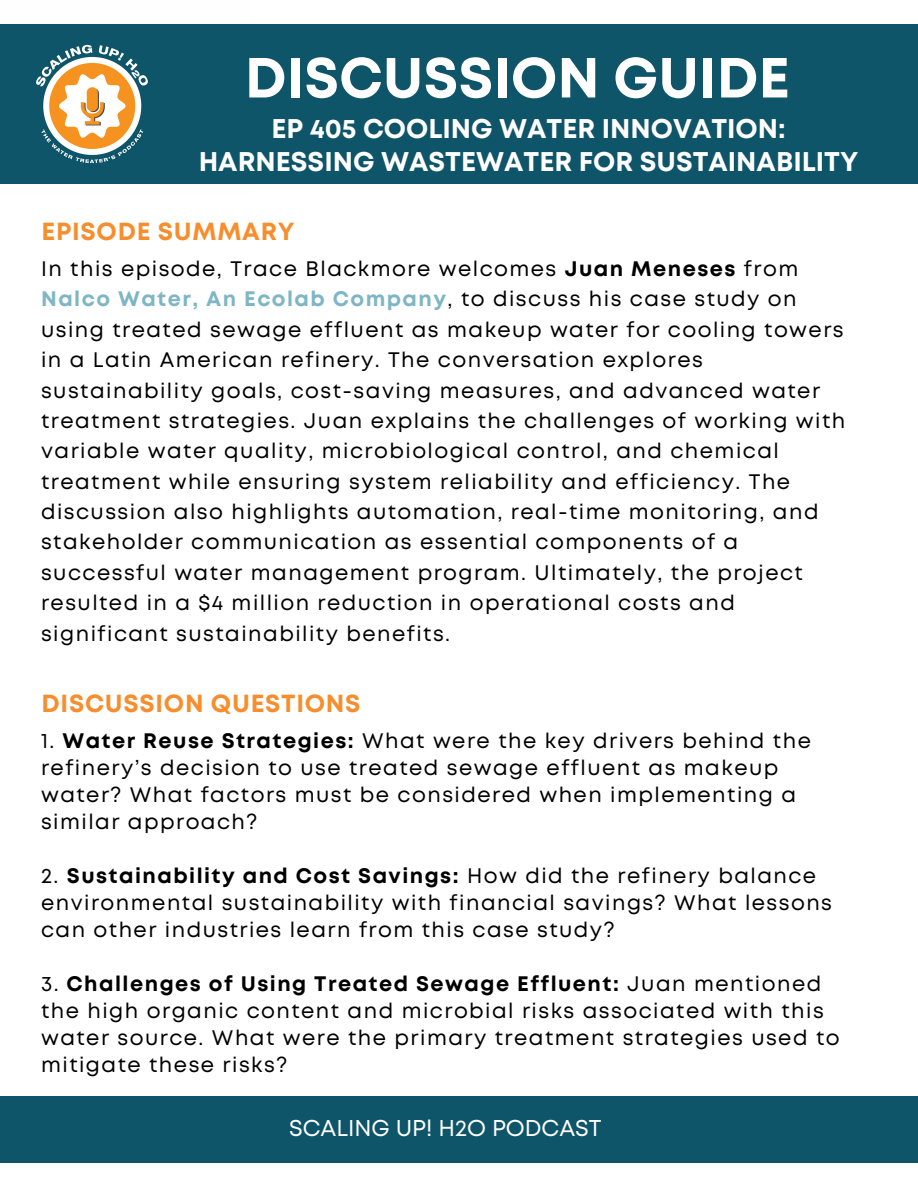
<style>
.page{position:relative;width:918px;height:1188px;background:#fff}
.page>*{position:absolute;margin:0;border:0;box-sizing:border-box;transform-origin:0 0}
.t1{font:700 56.4px "Mont";color:#fffefe}
.t2{font:700 27px/32.7px "Mont";color:#fffefe;text-align:center}
.t3{font:700 24.75px "Mont";letter-spacing:.03em;color:#f78e2d}
.t4{font:22.8px "Mont";color:#fffefe}
.t5{font:21px/30.3px "Mont";letter-spacing:.07em;color:#000}
.s1{font-weight:700}
.s2{font-weight:700;color:#7eb6c6}
</style>
<div class="page">
<div style="left:0;top:25px;width:918px;height:159px;background:#0f5569"></div>
<img style="left:36px;top:44px;width:112px;height:120px">
<div style="left:0;top:1096px;width:918px;height:67px;background:#0f5569"></div>
<p class="t1" style="left:245px;top:57px;width:547px">DISCUSSION GUIDE</p>
<p class="t2" style="left:199px;top:114px;width:661px">EP 405 COOLING WATER INNOVATION:<br>HARNESSING WASTEWATER FOR SUSTAINABILITY</p>
<h2 class="t3" style="left:42px;top:222px;width:255px">EPISODE SUMMARY</h2>
<p class="t5" style="left:41px;top:255px;width:806px">In this episode, Trace Blackmore welcomes <span class="s1">Juan Meneses</span> from <span class="s2">Nalco Water, An Ecolab Company</span>, to discuss his case study on using treated sewage effluent as makeup water for cooling towers in a Latin American refinery. The conversation explores sustainability goals, cost-saving measures, and advanced water treatment strategies. Juan explains the challenges of working with variable water quality, microbiological control, and chemical treatment while ensuring system reliability and efficiency. The discussion also highlights automation, real-time monitoring, and stakeholder communication as essential components of a successful water management program. Ultimately, the project resulted in a $4 million reduction in operational costs and significant sustainability benefits.</p>
<h2 class="t3" style="left:42px;top:694px;width:321px">DISCUSSION QUESTIONS</h2>
<p class="t5" style="left:41px;top:729px;width:771px;line-height:27px">1. <span class="s1">Water Reuse Strategies:</span> What were the key drivers behind the refinery’s decision to use treated sewage effluent as makeup water? What factors must be considered when implementing a similar approach?</p>
<h1 class="t5" style="left:41px;top:864px;width:792px;line-height:27px">2. <span class="s1">Sustainability and Cost Savings:</span> How did the refinery balance environmental sustainability with financial savings? What lessons can other industries learn from this case study?</h1>
<h2 class="t5" style="left:41px;top:972px;width:800px;line-height:27px">3. <span class="s1">Challenges of Using Treated Sewage Effluent:</span> Juan mentioned the high organic content and microbial risks associated with this water source. What were the primary treatment strategies used to mitigate these risks?</h2>
<p class="t4" style="left:289px;top:1119px;width:314px">SCALING UP! H2O PODCAST</p>
</div>
